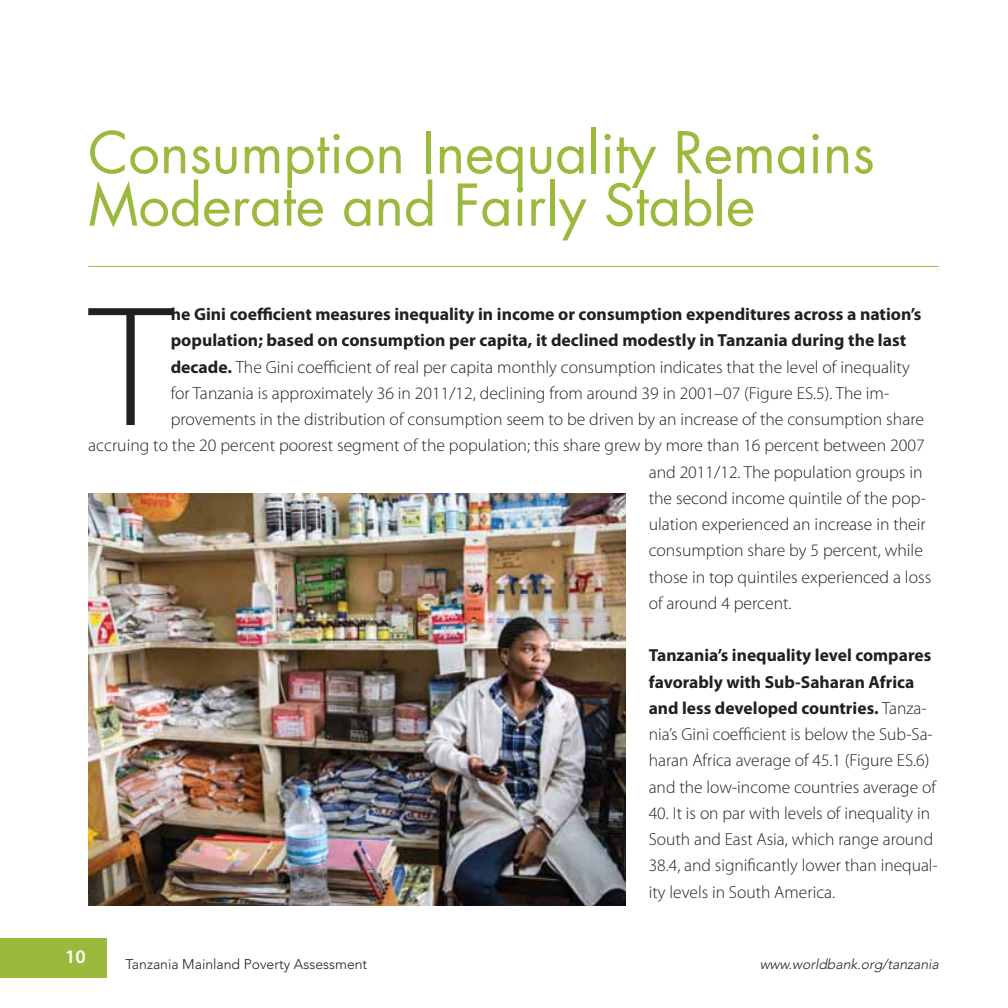
<style>
.page{position:relative;width:1008px;height:1008px;background:#fff}
.page>*{position:absolute;margin:0;border:0;box-sizing:border-box;transform-origin:0 0}
.t1{font:300 173.25px "Myriad Pro";color:#231f20}
.t2{font:56px/52.5px "Futura Std";color:#9bb93c}
.t3{font:600 19.25px "Myriad Pro";color:#fff}
.t4{font:300 17.5px/26.2px "Myriad Pro";color:#231f20}
.t5{font:700 17.5px "Myriad Pro";color:#231f20}
.t6{font:300 14px "Avenir LT Std";color:#231f20}
.t7{font:italic 300 14px "Avenir LT Std";color:#231f20}
.s1{font-weight:700}
</style>
<div class="page">
<div style="left:0;top:938px;width:106px;height:40px;background:#9bb93c"></div>
<hr style="left:88px;top:266px;width:851px;height:1px;background:#9bb93c">
<img style="left:88px;top:494px;width:537px;height:412px">
<h2 class="t2" style="left:88px;top:131px;width:788px">Consumption Inequality Remains<br>Moderate and Fairly Stable</h2>
<h1 class="t1" style="left:90px;top:302px;width:82px">T</h1>
<p class="t5" style="left:171px;top:308px;width:752px">he Gini coefficient measures inequality in income or consumption expenditures across a nation’s</p>
<p class="t5" style="left:171px;top:334px;width:737px">population; based on consumption per capita, it declined modestly in Tanzania during the last</p>
<p class="t4" style="left:171px;top:355px;width:741px"><span class="s1">decade.</span> The Gini coefficient of real per capita monthly consumption indicates that the level of inequality</p>
<p class="t4" style="left:171px;top:381px;width:720px">for Tanzania is approximately 36 in 2011/12, declining from around 39 in 2001–07 (Figure ES.5). The im-</p>
<p class="t4" style="left:171px;top:407px;width:755px">provements in the distribution of consumption seem to be driven by an increase of the consumption share</p>
<p class="t4" style="left:88px;top:434px;width:838px">accruing to the 20 percent poorest segment of the population; this share grew by more than 16 percent between 2007</p>
<p class="t4" style="left:649px;top:460px;width:275px">and 2011/12. The population groups in</p>
<p class="t4" style="left:649px;top:486px;width:279px">the second income quintile of the pop-</p>
<p class="t4" style="left:649px;top:512px;width:279px">ulation experienced an increase in their</p>
<p class="t4" style="left:649px;top:539px;width:276px">consumption share by 5 percent, while</p>
<p class="t4" style="left:649px;top:565px;width:284px">those in top quintiles experienced a loss</p>
<p class="t4" style="left:649px;top:591px;width:145px">of around 4 percent.</p>
<p class="t4" style="left:649px;top:644px;width:289px"><span class="s1">Tanzania’s inequality level compares favorably with Sub-Saharan Africa and less developed countries.</span> Tanza&shy;nia’s Gini coefficient is below the Sub-Sa&shy;haran Africa average of 45.1 (Figure ES.6) and the low-income countries average of</p>
<p class="t4" style="left:649px;top:801px;width:291px">40. It is on par with levels of inequality in South and East Asia, which range around 38.4, and significantly lower than inequal&shy;ity levels in South America.</p>
<p class="t3" style="left:65px;top:945px;width:22px">10</p>
<p class="t6" style="left:126px;top:959px;width:243px">Tanzania Mainland Poverty Assessment</p>
<p class="t7" style="left:760px;top:959px;width:183px">www.worldbank.org/tanzania</p>
</div>
